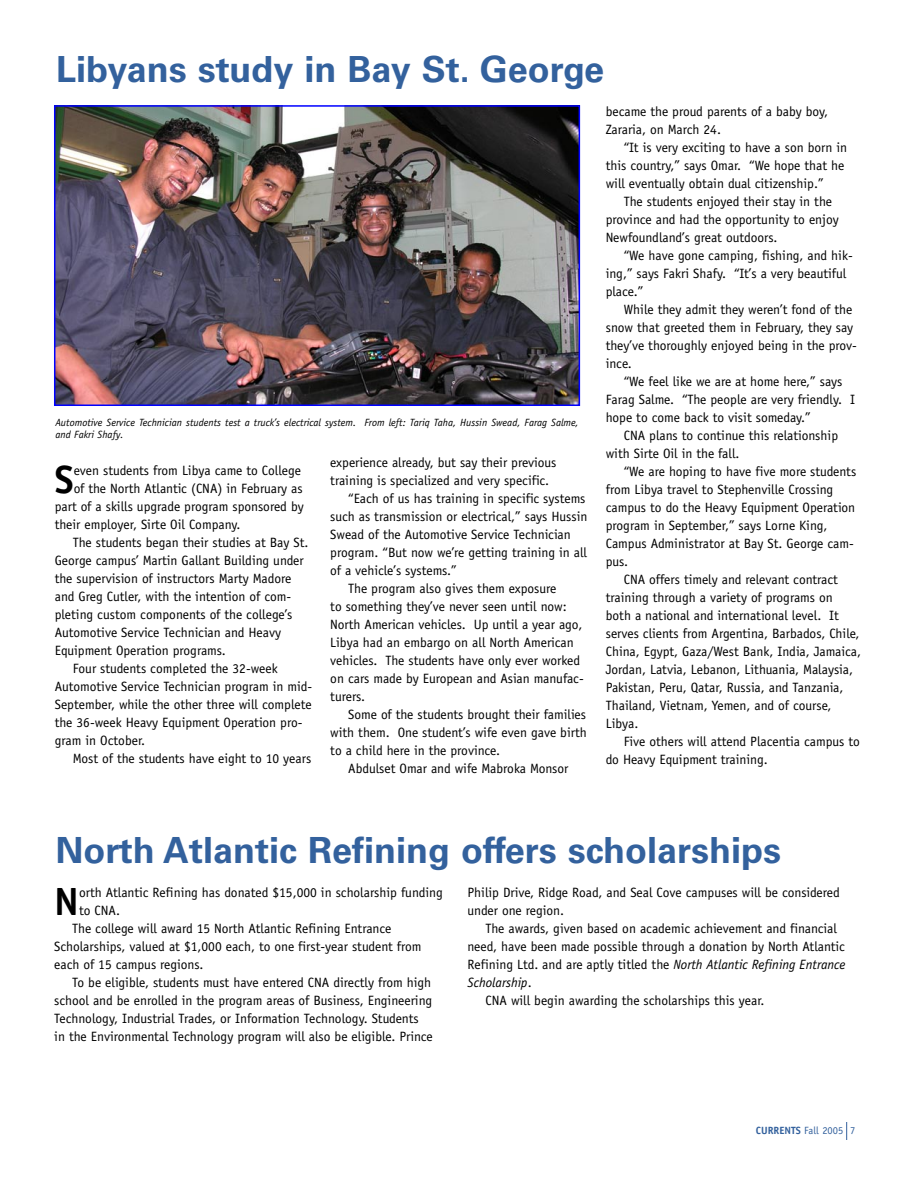
<style>
.page{position:relative;width:918px;height:1188px;background:#fff}
.page>*{position:absolute;margin:0;border:0;box-sizing:border-box;transform-origin:0 0}
.t1{font:700 39.45px "Officina Sans Std";color:#000}
.t2{font:700 36px "Univers LT Std";color:#33619d}
.t3{font:13.5px/18px "Officina Sans Std";color:#000}
.t4{font:italic 13.5px "Officina Sans Std";color:#000}
.t5{font:italic 10.5px/12.6px "Officina Sans Std";color:#000}
.t6{font:10.5px "Officina Sans Std";color:#33619d}
.s1{font-style:italic}
.s2{font-style:normal}
.s3{font-weight:700}
</style>
<div class="page">
<svg style="left:846px;top:1122px;width:1px;height:18px"></svg>
<img style="left:57px;top:108px;width:520px;height:295px">
<div style="left:54px;top:105px;width:526px;height:301px;border:2px solid #00f"></div>
<h2 class="t2" style="left:56px;top:48px;width:550px">Libyans study in Bay St. George</h2>
<p class="t5" style="left:56px;top:416px;width:525px">Automotive Service Technician students test a truck’s electrical system. From left: Tariq Taha, Hussin Swead, Farag Salme, and Fakri Shafy.</p>
<h1 class="t1" style="left:55px;top:455px;width:20px">S</h1>
<p class="t3" style="left:74px;top:462px;width:229px">even students from Libya came to College</p>
<p class="t3" style="left:74px;top:480px;width:231px">of the North Atlantic (CNA) in February as</p>
<p class="t3" style="left:55px;top:498px;width:251px">part of a skills upgrade program sponsored by</p>
<p class="t3" style="left:55px;top:516px;width:187px">their employer, Sirte Oil Company.</p>
<p class="t3" style="left:73px;top:534px;width:237px">The students began their studies at Bay St.</p>
<p class="t3" style="left:55px;top:552px;width:251px">George campus’ Martin Gallant Building under</p>
<p class="t3" style="left:55px;top:570px;width:238px">the supervision of instructors Marty Madore</p>
<p class="t3" style="left:55px;top:588px;width:238px">and Greg Cutler, with the intention of com-</p>
<p class="t3" style="left:55px;top:606px;width:239px">pleting custom components of the college’s</p>
<p class="t3" style="left:55px;top:624px;width:228px">Automotive Service Technician and Heavy</p>
<p class="t3" style="left:55px;top:642px;width:173px">Equipment Operation programs.</p>
<p class="t3" style="left:73px;top:660px;width:207px">Four students completed the 32-week</p>
<p class="t3" style="left:55px;top:678px;width:259px">Automotive Service Technician program in mid-</p>
<p class="t3" style="left:55px;top:696px;width:259px">September, while the other three will complete</p>
<p class="t3" style="left:55px;top:714px;width:249px">the 36-week Heavy Equipment Operation pro-</p>
<p class="t3" style="left:55px;top:732px;width:92px">gram in October.</p>
<p class="t3" style="left:73px;top:750px;width:240px">Most of the students have eight to 10 years</p>
<p class="t3" style="left:330px;top:453px;width:228px">experience already, but say their previous</p>
<p class="t3" style="left:330px;top:471px;width:220px">training is specialized and very specific.</p>
<p class="t3" style="left:348px;top:489px;width:239px">“Each of us has training in specific systems</p>
<p class="t3" style="left:330px;top:507px;width:259px">such as transmission or electrical,” says Hussin</p>
<p class="t3" style="left:330px;top:525px;width:242px">Swead of the Automotive Service Technician</p>
<p class="t3" style="left:330px;top:543px;width:258px">program. “But now we’re getting training in all</p>
<p class="t3" style="left:330px;top:561px;width:128px">of a vehicle’s systems.”</p>
<p class="t3" style="left:348px;top:579px;width:210px">The program also gives them exposure</p>
<p class="t3" style="left:330px;top:597px;width:238px">to something they’ve never seen until now:</p>
<p class="t3" style="left:330px;top:615px;width:254px">North American vehicles. Up until a year ago,</p>
<p class="t3" style="left:330px;top:633px;width:245px">Libya had an embargo on all North American</p>
<p class="t3" style="left:330px;top:651px;width:252px">vehicles. The students have only ever worked</p>
<p class="t3" style="left:330px;top:669px;width:255px">on cars made by European and Asian manufac-</p>
<p class="t3" style="left:330px;top:687px;width:37px">turers.</p>
<p class="t3" style="left:348px;top:705px;width:239px">Some of the students brought their families</p>
<p class="t3" style="left:330px;top:723px;width:258px">with them. One student’s wife even gave birth</p>
<p class="t3" style="left:330px;top:741px;width:171px">to a child here in the province.</p>
<p class="t3" style="left:348px;top:759px;width:222px">Abdulset Omar and wife Mabroka Monsor</p>
<p class="t3" style="left:606px;top:103px;width:224px">became the proud parents of a baby boy,<br>Zararia, on March 24.</p>
<p class="t3" style="left:606px;top:139px;width:243px;text-indent:18px">“It is very exciting to have a son born in this country,” says Omar. “We hope that he will eventually obtain dual citizenship.”</p>
<p class="t3" style="left:606px;top:193px;width:235px;text-indent:18px">The students enjoyed their stay in the province and had the opportunity to enjoy<br>Newfoundland’s great outdoors.</p>
<p class="t3" style="left:606px;top:247px;width:249px;text-indent:18px">“We have gone camping, fishing, and hik&shy;ing,” says Fakri Shafy. “It’s a very beautiful place.”</p>
<p class="t3" style="left:606px;top:301px;width:253px;text-indent:18px">While they admit they weren’t fond of the snow that greeted them in February, they say they’ve thoroughly enjoyed being in the prov&shy;ince.</p>
<p class="t3" style="left:606px;top:373px;width:251px;text-indent:18px">“We feel like we are at home here,” says<br>Farag Salme. “The people are very friendly. I hope to come back to visit someday.”</p>
<p class="t3" style="left:606px;top:427px;width:234px;text-indent:18px">CNA plans to continue this relationship with Sirte Oil in the fall.</p>
<p class="t3" style="left:606px;top:463px;width:252px;text-indent:18px">“We are hoping to have five more students from Libya travel to Stephenville Crossing campus to do the Heavy Equipment Operation program in September,” says Lorne King, Campus Administrator at Bay St. George cam&shy;pus.</p>
<p class="t3" style="left:606px;top:571px;width:257px;text-indent:18px">CNA offers timely and relevant contract training through a variety of programs on both a national and international level. It serves clients from Argentina, Barbados, Chile, China, Egypt, Gaza/West Bank, India, Jamaica, Jordan, Latvia, Lebanon, Lithuania, Malaysia, Pakistan, Peru, Qatar, Russia, and Tanzania, Thailand, Vietnam, Yemen, and of course, Libya.</p>
<p class="t3" style="left:606px;top:733px;width:256px;text-indent:18px">Five others will attend Placentia campus to do Heavy Equipment training.</p>
<h2 class="t2" style="left:56px;top:829px;width:727px">North Atlantic Refining offers scholarships</h2>
<h1 class="t1" style="left:54px;top:877px;width:26px">N</h1>
<p class="t3" style="left:79px;top:883px;width:365px">orth Atlantic Refining has donated $15,000 in scholarship funding</p>
<p class="t3" style="left:79px;top:901px;width:42px">to CNA.</p>
<p class="t3" style="left:72px;top:919px;width:321px">The college will award 15 North Atlantic Refining Entrance</p>
<p class="t3" style="left:54px;top:937px;width:369px">Scholarships, valued at $1,000 each, to one first-year student from</p>
<p class="t3" style="left:54px;top:955px;width:151px">each of 15 campus regions.</p>
<p class="t3" style="left:72px;top:973px;width:360px">To be eligible, students must have entered CNA directly from high</p>
<p class="t3" style="left:54px;top:991px;width:379px">school and be enrolled in the program areas of Business, Engineering</p>
<p class="t3" style="left:54px;top:1009px;width:366px">Technology, Industrial Trades, or Information Technology. Students</p>
<p class="t3" style="left:54px;top:1027px;width:380px">in the Environmental Technology program will also be eligible. Prince</p>
<p class="t3" style="left:468px;top:883px;width:374px">Philip Drive, Ridge Road, and Seal Cove campuses will be considered under one region.</p>
<p class="t3" style="left:486px;top:919px;width:353px">The awards, given based on academic achievement and financial</p>
<p class="t3" style="left:468px;top:937px;width:379px">need, have been made possible through a donation by North Atlantic</p>
<p class="t3" style="left:468px;top:955px;width:379px">Refining Ltd. and are aptly titled the <span class="s1">North Atlantic Refining Entrance</span></p>
<p class="t4" style="left:468px;top:975px;width:66px">Scholarship<span class="s2">.</span></p>
<p class="t3" style="left:486px;top:991px;width:281px">CNA will begin awarding the scholarships this year.</p>
<p class="t6" style="left:756px;top:1124px;width:101px"><span class="s3">CURRENTS</span> Fall 2005 7</p>
</div>
